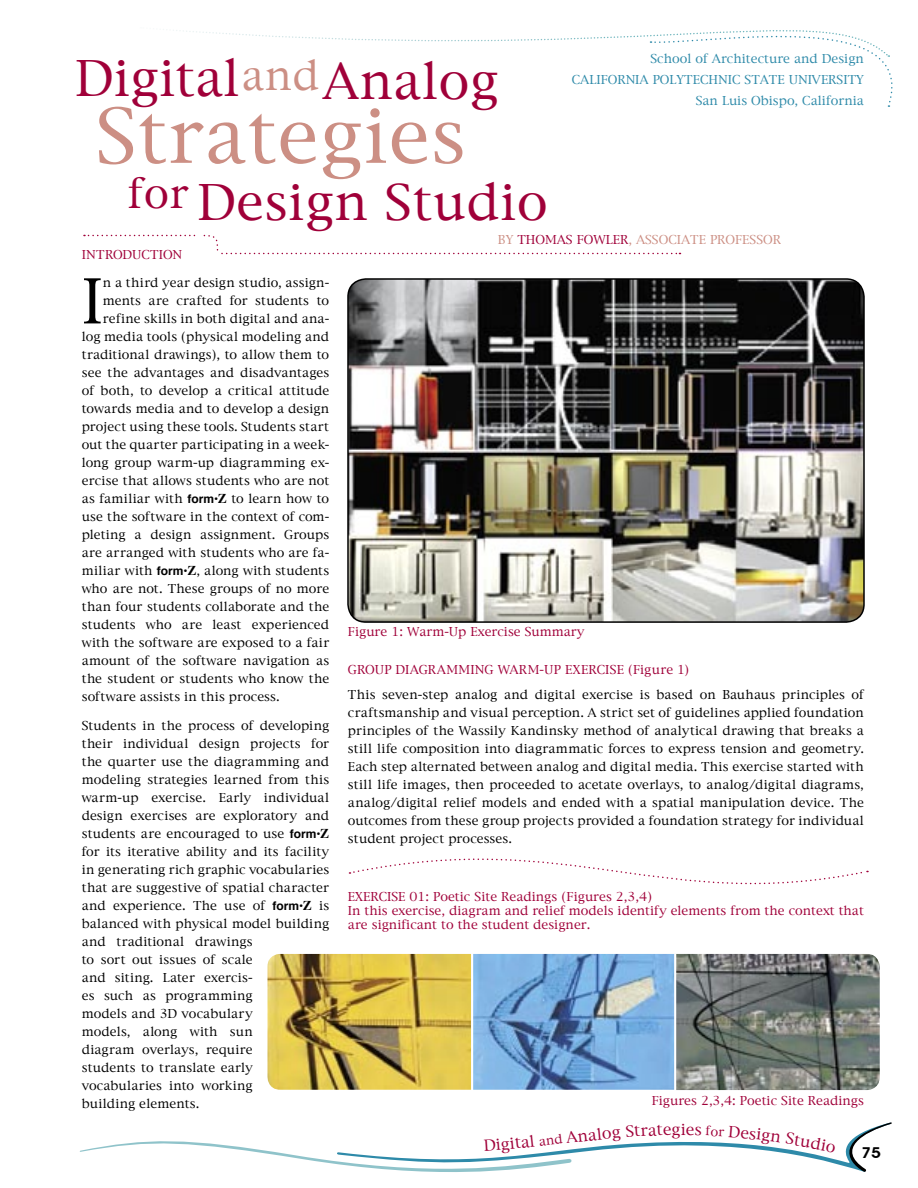
<style>
.page{position:relative;width:918px;height:1188px;background:#fff}
.page>*{position:absolute;margin:0;border:0;box-sizing:border-box;transform-origin:0 0}
.t1{font:72px "New York";letter-spacing:.01em;color:#cc8f84}
.t2{font:59.55px "New York";color:#000}
.t3{font:48px "New York";letter-spacing:.01em;color:#a00039}
.t4{font:39px "New York";color:#cc8f84}
.t5{font:39px "New York";color:#a00039}
.Body_Text{font:15px "New York";color:#a00039}
.t6{font:600 15px "Avant Garde IT Cby BT";color:#000;scale:1.15 1}
.t7{font:12px/18px "New York";letter-spacing:.01em;color:#000;text-align:justify}
.t8{font:12px/14.4px "New York";color:#a00039}
.t9{font:12px "New York";color:#2e8aa9}
.t10{font:12px "New York";letter-spacing:.02em;color:#a00039}
.t11{font:12px "New York";color:#cc8f84}
.s1{font-family:"Helvetica";font-weight:700}
.s2{font-family:"Times";font-weight:700;font-size:13.5px}
.s3{color:#a00039}
.s4{font-size:12px}
</style>
<div class="page">
<img style="left:347px;top:278px;width:518px;height:344px">
<svg style="left:163px;top:29px;width:488px;height:14px"></svg>
<svg style="left:651px;top:30px;width:242px;height:77px"></svg>
<img style="left:267px;top:954px;width:613px;height:136px">
<hr style="left:471px;top:953px;width:2px;height:138px;background:#fff">
<hr style="left:674px;top:953px;width:2px;height:138px;background:#fff">
<svg style="left:84px;top:234px;width:596px;height:21px"></svg>
<svg style="left:349px;top:858px;width:519px;height:27px"></svg>
<svg style="left:79px;top:1122px;width:813px;height:50px"></svg>
<p class="t3" style="left:75px;top:47px;width:166px">Digital</p>
<p class="t3" style="left:322px;top:50px;width:178px">Analog</p>
<p class="t4" style="left:241px;top:50px;width:80px">and</p>
<p class="t1" style="left:96px;top:90px;width:371px">Strategies</p>
<p class="t5" style="left:128px;top:169px;width:62px">for</p>
<p class="t3" style="left:197px;top:171px;width:352px">Design Studio</p>
<p class="t9" style="left:650px;top:51px;width:215px">School of Architecture and Design</p>
<p class="t9" style="left:572px;top:72px;width:294px">CALIFORNIA POLYTECHNIC STATE UNIVERSITY</p>
<p class="t9" style="left:696px;top:93px;width:170px">San Luis Obispo, California</p>
<p class="t8" style="left:82px;top:248px;width:102px">INTRODUCTION</p>
<p class="t2" style="left:82px;top:263px;width:23px">I</p>
<p class="t7" style="left:103px;top:275px;width:228px">n a third year design studio, assign-</p>
<p class="t7" style="left:103px;top:293px;width:228px">ments are crafted for students to</p>
<p class="t7" style="left:103px;top:311px;width:228px">refine skills in both digital and ana-</p>
<p class="t7" style="left:82px;top:329px;width:249px">log media tools (physical modeling and</p>
<p class="t7" style="left:82px;top:347px;width:249px">traditional drawings), to allow them to</p>
<p class="t7" style="left:82px;top:365px;width:249px">see the advantages and disadvantages</p>
<p class="t7" style="left:82px;top:383px;width:249px">of both, to develop a critical attitude</p>
<p class="t7" style="left:82px;top:401px;width:249px">towards media and to develop a design</p>
<p class="t7" style="left:82px;top:419px;width:249px">project using these tools. Students start</p>
<p class="t7" style="left:82px;top:437px;width:249px">out the quarter participating in a week-</p>
<p class="t7" style="left:82px;top:455px;width:249px">long group warm-up diagramming ex-</p>
<p class="t7" style="left:82px;top:473px;width:249px">ercise that allows students who are not</p>
<p class="t7" style="left:82px;top:491px;width:249px">as familiar with <span class="s1">form•</span><span class="s2">Z</span> to learn how to</p>
<p class="t7" style="left:82px;top:509px;width:249px">use the software in the context of com-</p>
<p class="t7" style="left:82px;top:527px;width:249px">pleting a design assignment. Groups</p>
<p class="t7" style="left:82px;top:545px;width:249px">are arranged with students who are fa-</p>
<p class="t7" style="left:82px;top:563px;width:249px">miliar with <span class="s1">form•</span><span class="s2">Z</span>, along with students</p>
<p class="t7" style="left:82px;top:581px;width:249px">who are not. These groups of no more</p>
<p class="t7" style="left:82px;top:599px;width:249px">than four students collaborate and the</p>
<p class="t7" style="left:82px;top:617px;width:249px">students who are least experienced</p>
<p class="t7" style="left:82px;top:635px;width:249px">with the software are exposed to a fair</p>
<p class="t7" style="left:82px;top:653px;width:249px">amount of the software navigation as</p>
<p class="t7" style="left:82px;top:671px;width:249px">the student or students who know the</p>
<p class="t7" style="left:82px;top:689px;width:200px">software assists in this process.</p>
<p class="t7" style="left:82px;top:718px;width:249px;text-align:left">Students in the process of developing their individual design projects for the quarter use the diagramming and modeling strategies learned from this warm-up exercise. Early individual design exercises are exploratory and students are encouraged to use <span class="s1">form•</span><span class="s2">Z </span>for its iterative ability and its facility in generating rich graphic vocabularies that are suggestive of spatial character and experience. The use of <span class="s1">form•</span><span class="s2">Z</span> is balanced with physical model building and traditional drawings<br>to sort out issues of scale<br>and siting. Later exercis-<br>es such as programming<br>models and 3D vocabulary<br>models, along with sun<br>diagram overlays, require<br>students to translate early vocabularies into working<br>building elements.</p>
<p class="t11" style="left:498px;top:231px;width:285px">BY <span class="s3">THOMAS FOWLER</span>, ASSOCIATE PROFESSOR</p>
<p class="t8" style="left:348px;top:625px;width:238px">Figure 1: Warm-Up Exercise Summary</p>
<p class="t10" style="left:348px;top:661px;width:343px">GROUP DIAGRAMMING WARM-UP EXERCISE (Figure 1)</p>
<p class="t7" style="left:348px;top:686px;width:517px">This seven-step analog and digital exercise is based on Bauhaus principles of craftsmanship and visual perception. A strict set of guidelines applied foundation principles of the Wassily Kandinsky method of analytical drawing that breaks a still life composition into diagrammatic forces to express tension and geometry.<br>Each step alternated between analog and digital media. This exercise started with still life images, then proceeded to acetate overlays, to analog/digital diagrams, analog/digital relief models and ended with a spatial manipulation device. The outcomes from these group projects provided a foundation strategy for individual student project processes.</p>
<p class="t8" style="left:348px;top:890px;width:306px">EXERCISE 01: Poetic Site Readings (Figures 2,3,4)</p>
<p class="t8" style="left:348px;top:904px;width:517px">In this exercise, diagram and relief models identify elements from the context that are significant to the student designer.</p>
<p class="t8" style="left:652px;top:1094px;width:214px">Figures 2,3,4: Poetic Site Readings</p>
<p class="Body_Text" style="left:520px;top:1133px;width:35px;rotate:-6deg">al <span class="s4">an</span></p>
<p class="Body_Text" style="left:577px;top:1127px;width:35px;rotate:-6deg">nalo</p>
<p class="Body_Text" style="left:672px;top:1120px;width:16px">gi</p>
<p class="t6" style="left:861px;top:1144px;width:19px">75</p>
</div>
